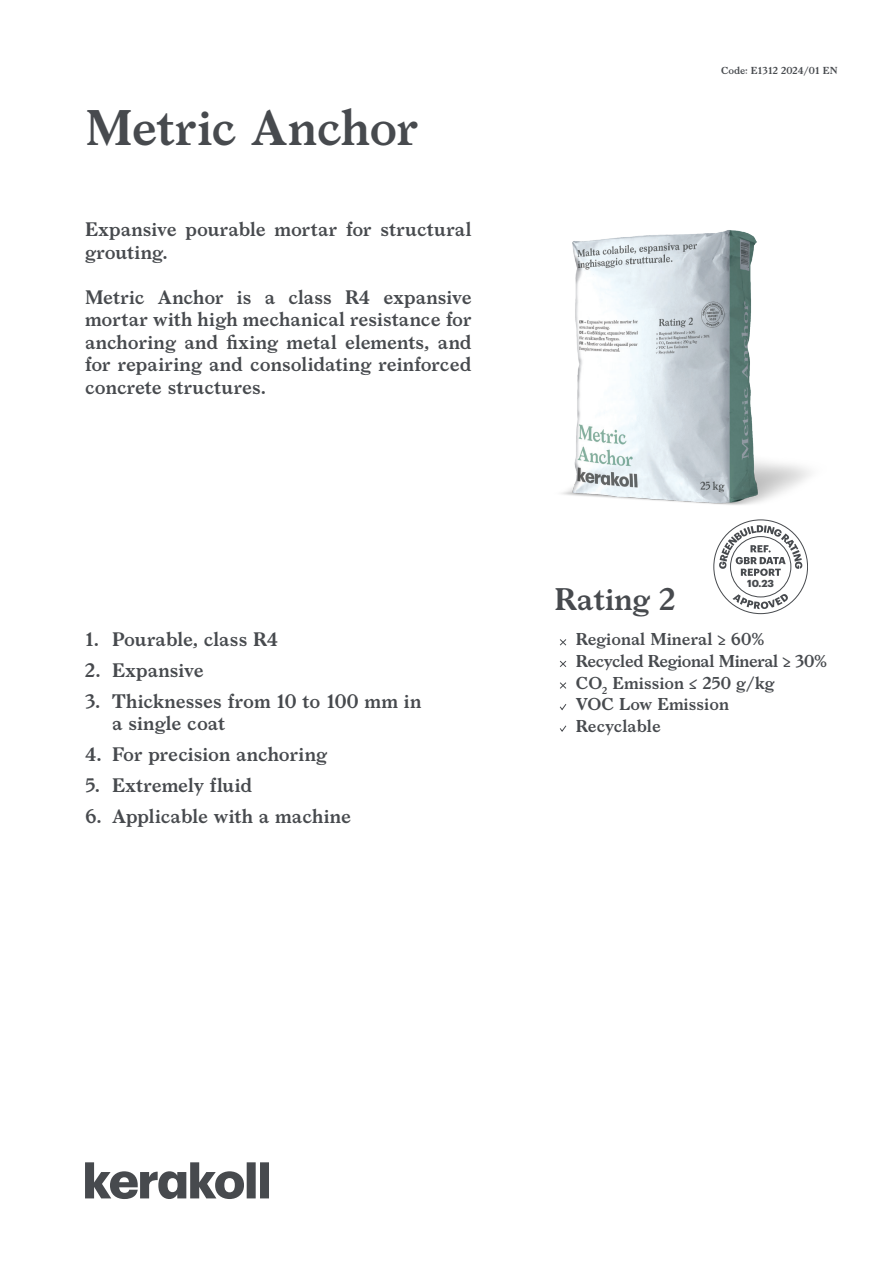
<style>
.page{position:relative;width:893px;height:1263px;background:#fff}
.page>*{position:absolute;margin:0;border:0;box-sizing:border-box;transform-origin:0 0}
.notag_cover_nome_prodotto{font:600 48px "Larish Neue";letter-spacing:-.01em;color:#474a4e}
.cover_eco{font:600 30px "Larish Neue";color:#474a4e}
.cover_descrizione_prodotto{font:600 18.75px/22.5px "Larish Neue";color:#474a4e}
.notag_cover_voci_rating{font:600 16.5px "Larish Neue";color:#474a4e}
.notag_cover_voci_rating-2{font:600 16.5px "Larish Neue";letter-spacing:-.025em;color:#474a4e}
.cover_datareport{font:700 10.05px "Graphik";color:#474a4e}
.t1{font:600 9.75px "Larish Neue";color:#474a4e}
</style>
<div class="page">
<svg style="left:713px;top:522px;width:95px;height:92px"></svg>
<svg style="left:85px;top:1162px;width:184px;height:37px"></svg>
<img style="left:561px;top:230px;width:249px;height:292px">
<svg style="left:560px;top:639px;width:7px;height:7px"></svg>
<svg style="left:560px;top:660px;width:7px;height:7px"></svg>
<svg style="left:560px;top:682px;width:7px;height:7px"></svg>
<svg style="left:559px;top:704px;width:8px;height:7px"></svg>
<svg style="left:559px;top:725px;width:8px;height:7px"></svg>
<p class="notag_cover_nome_prodotto" style="left:85px;top:91px;width:335px">Metric Anchor</p>
<p class="cover_descrizione_prodotto" style="left:85px;top:217px;width:388px">Expansive pourable mortar for structural grouting.</p>
<p class="cover_descrizione_prodotto" style="left:85px;top:284px;width:388px;text-align:justify">Metric Anchor is a class R4 expansive mortar with high mechanical resistance for anchoring and fixing metal elements, and for repairing and consolidating reinforced concrete structures.</p>
<p class="cover_descrizione_prodotto" style="left:85px;top:626px;width:195px">1. Pourable, class R4</p>
<p class="cover_descrizione_prodotto" style="left:85px;top:657px;width:120px">2. Expansive</p>
<p class="cover_descrizione_prodotto" style="left:112px;top:688px;width:311px;text-indent:-27px">3. Thicknesses from 10 to 100 mm in a single coat</p>
<p class="cover_descrizione_prodotto" style="left:85px;top:742px;width:244px">4. For precision anchoring</p>
<p class="cover_descrizione_prodotto" style="left:85px;top:773px;width:169px">5. Extremely fluid</p>
<p class="cover_descrizione_prodotto" style="left:85px;top:804px;width:268px">6. Applicable with a machine</p>
<p class="t1" style="left:721px;top:63px;width:118px">Code: E1312 2024/01 EN</p>
<p class="cover_datareport" style="left:747px;top:575px;width:28px">10.23</p>
<p class="cover_eco" style="left:554px;top:576px;width:123px">Rating 2</p>
<p class="notag_cover_voci_rating" style="left:576px;top:627px;width:190px">Regional Mineral ≥ 60%</p>
<p class="notag_cover_voci_rating-2" style="left:576px;top:648px;width:253px">Recycled Regional Mineral ≥ 30%</p>
<p class="notag_cover_voci_rating" style="left:576px;top:670px;width:200px">CO<sub>2</sub> Emission ≤ 250 g/kg</p>
<p class="notag_cover_voci_rating" style="left:576px;top:691px;width:155px">VOC Low Emission</p>
<p class="notag_cover_voci_rating" style="left:576px;top:713px;width:86px">Recyclable</p>
</div>
